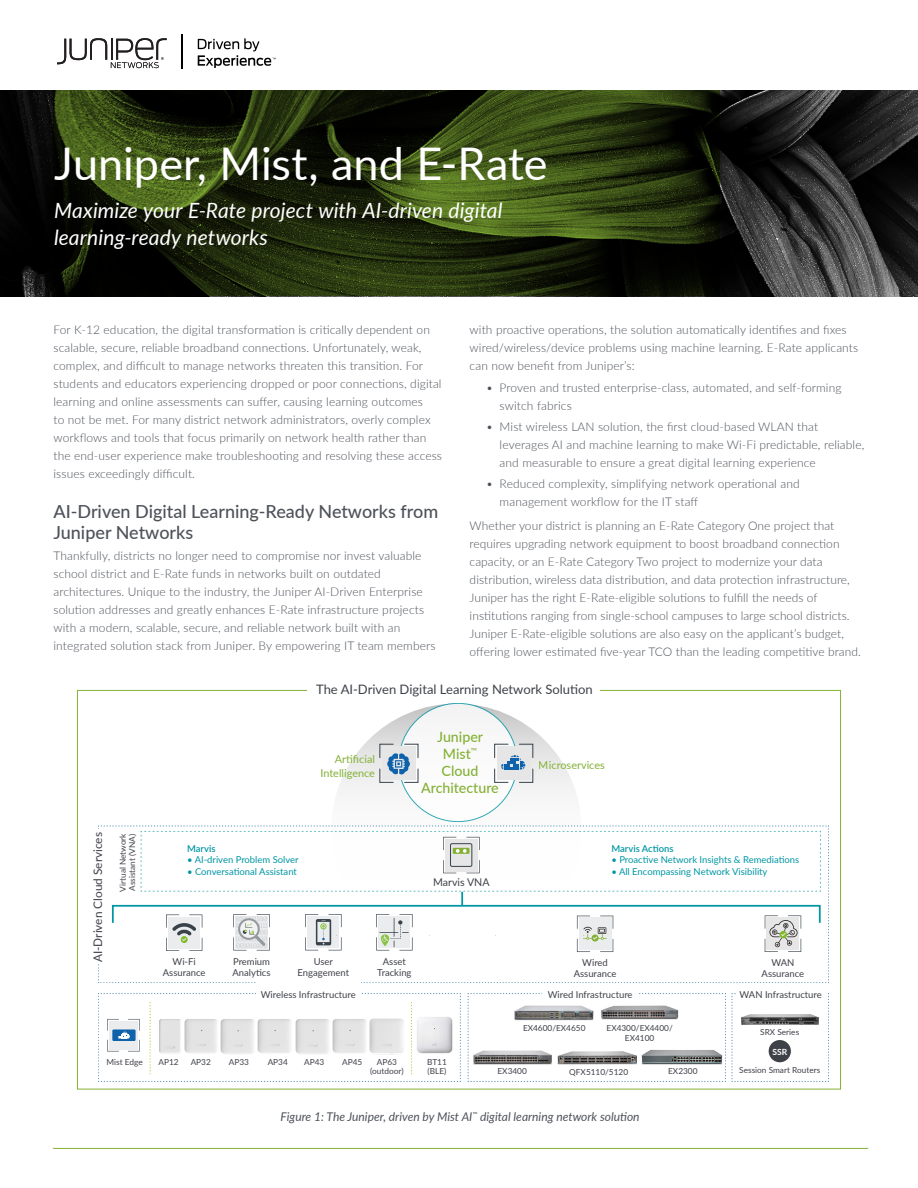
<style>
.page{position:relative;width:918px;height:1188px;background:#fff}
.page>*{position:absolute;margin:0;border:0;box-sizing:border-box;transform-origin:0 0}
.Cover_Title{font:45px "Lato";color:#fff}
.Cover_Subtitle{font:italic 21px/27px "Lato";letter-spacing:.005em;color:#fff}
.t1{font:500 18px/21px "Lato";color:#4d525a}
.t2{font:500 14.25px/17.1px "Lato";color:#84b135;text-align:center}
.t3{font:13.05px "Lato";color:#3f4149}
.t4{font:300 12px/18px "Lato";letter-spacing:.01em;color:#4d525a}
.Caption_-_Figure{font:italic 12px "Lato";color:#4d525a}
.t5{font:11.85px "Lato";color:#3f4149}
.t6{font:10.95px/13px "Lato";color:#84b135;text-align:right}
.t7{font:10.65px "Lato";color:#3f4149}
.t8{font:9.45px/10.6px "Lato";color:#3f4149;text-align:center}
.t9{font:9.45px "Lato";color:#0096a4}
.t10{font:600 9.45px "Lato";color:#0096a4}
.t11{font:700 8.55px "Lato";color:#fff}
.t12{font:8.25px/8.2px "Lato";color:#3f4149;text-align:center}
</style>
<div class="page">
<img style="left:0;top:90px;width:918px;height:206px">
<hr style="left:53px;top:1148px;width:815px;height:1px;background:#84b135">
<hr style="left:181px;top:35px;width:2px;height:34px;background:#000">
<svg style="left:57px;top:38px;width:110px;height:30px"></svg>
<svg style="left:198px;top:38px;width:78px;height:30px"></svg>
<svg style="left:53px;top:90px;width:667px;height:206px;background:#222e0d"></svg>
<svg style="left:331px;top:704px;width:250px;height:250px"></svg>
<div style="left:399px;top:703px;width:118px;height:119px;background:#fff;border-radius:50%"></div>
<svg style="left:494px;top:744px;width:40px;height:39px;background:#c2cdd6"></svg>
<svg style="left:379px;top:744px;width:40px;height:39px;background:#b5c5d3"></svg>
<svg style="left:468px;top:993px;width:258px;height:89px"></svg>
<svg style="left:732px;top:993px;width:97px;height:89px"></svg>
<svg style="left:98px;top:993px;width:363px;height:89px"></svg>
<div style="left:542px;top:989px;width:97px;height:13px;background:#fff"></div>
<div style="left:736px;top:988px;width:91px;height:14px;background:#fff"></div>
<div style="left:769px;top:1040px;width:22px;height:22px;background:#3f4149;border-radius:50%"></div>
<img style="left:146px;top:1011px;width:47px;height:47px">
<img style="left:181px;top:1017px;width:41px;height:40px">
<img style="left:218px;top:1018px;width:37px;height:40px">
<img style="left:296px;top:1017px;width:34px;height:41px">
<img style="left:367px;top:1015px;width:41px;height:41px">
<img style="left:416px;top:1016px;width:38px;height:38px">
<img style="left:600px;top:1004px;width:79px;height:17px">
<img style="left:514px;top:1005px;width:81px;height:16px">
<img style="left:472px;top:1049px;width:80px;height:17px">
<img style="left:642px;top:1049px;width:82px;height:18px">
<img style="left:330px;top:1017px;width:41px;height:41px">
<img style="left:255px;top:1017px;width:41px;height:41px">
<svg style="left:98px;top:826px;width:731px;height:157px"></svg>
<img style="left:741px;top:1014px;width:78px;height:11px">
<img style="left:555px;top:1049px;width:85px;height:16px">
<p class="Cover_Title" style="left:54px;top:131px;width:495px">Juniper, Mist, and E-Rate</p>
<p class="Cover_Subtitle" style="left:54px;top:196px;width:450px">Maximize your E-Rate project with AI-driven digital learning-ready networks</p>
<p class="t4" style="left:53px;top:320px;width:390px">For K-12 education, the digital transformation is critically dependent on scalable, secure, reliable broadband connections. Unfortunately, weak, complex, and difficult to manage networks threaten this transition. For students and educators experiencing dropped or poor connections, digital learning and online assessments can suffer, causing learning outcomes<br>to not be met. For many district network administrators, overly complex workflows and tools that focus primarily on network health rather than the end-user experience make troubleshooting and resolving these access issues exceedingly difficult.</p>
<h1 class="t1" style="left:53px;top:500px;width:386px">AI-Driven Digital Learning-Ready Networks from<br>Juniper Networks</h1>
<p class="t4" style="left:53px;top:546px;width:384px">Thankfully, districts no longer need to compromise nor invest valuable school district and E-Rate funds in networks built on outdated architectures. Unique to the industry, the Juniper AI-Driven Enterprise solution addresses and greatly enhances E-Rate infrastructure projects with a modern, scalable, secure, and reliable network built with an integrated solution stack from Juniper. By empowering IT team members</p>
<p class="t4" style="left:470px;top:320px;width:390px">with proactive operations, the solution automatically identifies and fixes wired/wireless/device problems using machine learning. E-Rate applicants can now benefit from Juniper’s:</p>
<p class="t4" style="left:500px;top:378px;width:343px;text-indent:-14px">• Proven and trusted enterprise-class, automated, and self-forming switch fabrics</p>
<p class="t4" style="left:500px;top:417px;width:366px;text-indent:-14px">• Mist wireless LAN solution, the first cloud-based WLAN that leverages AI and machine learning to make Wi-Fi predictable, reliable, and measurable to ensure a great digital learning experience</p>
<p class="t4" style="left:500px;top:475px;width:302px;text-indent:-14px">• Reduced complexity, simplifying network operational and management workflow for the IT staff</p>
<p class="t4" style="left:470px;top:516px;width:393px">Whether your district is planning an E-Rate Category One project that requires upgrading network equipment to boost broadband connection capacity, or an E-Rate Category Two project to modernize your data distribution, wireless data distribution, and data protection infrastructure, Juniper has the right E-Rate-eligible solutions to fulfill the needs of institutions ranging from single-school campuses to large school districts.<br>Juniper E-Rate-eligible solutions are also easy on the applicant’s budget, offering lower estimated five-year TCO than the leading competitive brand.</p>
<p class="t3" style="left:316px;top:680px;width:278px">The AI-Driven Digital Learning Network Solution</p>
<p class="t5" style="left:89px;top:962px;width:132px;rotate:-90deg">AI-Driven Cloud Services</p>
<p class="t12" style="left:118px;top:892px;width:60px;line-height:9.4px;text-align:left;rotate:-90deg">Virtual Network<br>Assistant (VNA)</p>
<p class="t10" style="left:187px;top:841px;width:30px">Marvis</p>
<p class="t9" style="left:187px;top:853px;width:113px">• AI-driven Problem Solver</p>
<p class="t9" style="left:187px;top:865px;width:111px">• Conversational Assistant</p>
<p class="t2" style="left:421px;top:727px;width:79px">Juniper<br>Mist<sup>™<br></sup>Cloud<br>Architecture</p>
<p class="t6" style="left:320px;top:753px;width:56px">Artificial<br>Intelligence</p>
<p class="t6" style="left:539px;top:758px;width:68px">Microservices</p>
<p class="t7" style="left:433px;top:875px;width:58px">Marvis VNA</p>
<p class="t10" style="left:611px;top:841px;width:64px">Marvis Actions</p>
<p class="t9" style="left:611px;top:853px;width:189px">• Proactive Network Insights &amp; Remediations</p>
<p class="t9" style="left:611px;top:865px;width:158px">• All Encompassing Network Visibility</p>
<p class="t8" style="left:163px;top:956px;width:44px">Wi-Fi<br>Assurance</p>
<p class="t8" style="left:233px;top:956px;width:39px;text-align:left">Premium<br>Analytics</p>
<p class="t8" style="left:298px;top:956px;width:53px">User<br>Engagement</p>
<p class="t8" style="left:377px;top:956px;width:36px">Asset<br>Tracking</p>
<p class="t8" style="left:574px;top:957px;width:44px">Wired<br>Assurance</p>
<p class="t8" style="left:762px;top:957px;width:44px">WAN<br>Assurance</p>
<p class="t8" style="left:261px;top:989px;width:96px">Wireless Infrastructure</p>
<p class="t8" style="left:548px;top:989px;width:86px">Wired Infrastructure</p>
<p class="t8" style="left:740px;top:989px;width:84px">WAN Infrastructure</p>
<p class="t12" style="left:107px;top:1058px;width:38px">Mist Edge</p>
<p class="t12" style="left:158px;top:1058px;width:22px">AP12</p>
<p class="t12" style="left:191px;top:1057px;width:22px">AP32</p>
<p class="t12" style="left:229px;top:1057px;width:22px">AP33</p>
<p class="t12" style="left:304px;top:1058px;width:22px">AP43</p>
<p class="t12" style="left:370px;top:1058px;width:35px">AP63 (outdoor)</p>
<p class="t12" style="left:427px;top:1058px;width:21px;text-align:left">BT11 (BLE)</p>
<p class="t12" style="left:268px;top:1058px;width:22px">AP34</p>
<p class="t12" style="left:342px;top:1058px;width:22px">AP45</p>
<p class="t12" style="left:523px;top:1024px;width:64px">EX4600/EX4650</p>
<p class="t12" style="left:607px;top:1023px;width:68px;line-height:9.4px">EX4300/EX4400/<br>EX4100</p>
<p class="t12" style="left:498px;top:1067px;width:31px">EX3400</p>
<p class="t12" style="left:569px;top:1067px;width:60px">QFX5110/5120</p>
<p class="t12" style="left:668px;top:1067px;width:31px">EX2300</p>
<p class="Caption_-_Figure" style="left:281px;top:1108px;width:361px">Figure 1: The Juniper, driven by Mist AI<sup>™</sup> digital learning network solution</p>
<p class="t12" style="left:760px;top:1028px;width:40px">SRX Series</p>
<p class="t11" style="left:772px;top:1045px;width:16px">SSR</p>
<p class="t12" style="left:739px;top:1066px;width:83px">Session Smart Routers</p>
</div>
